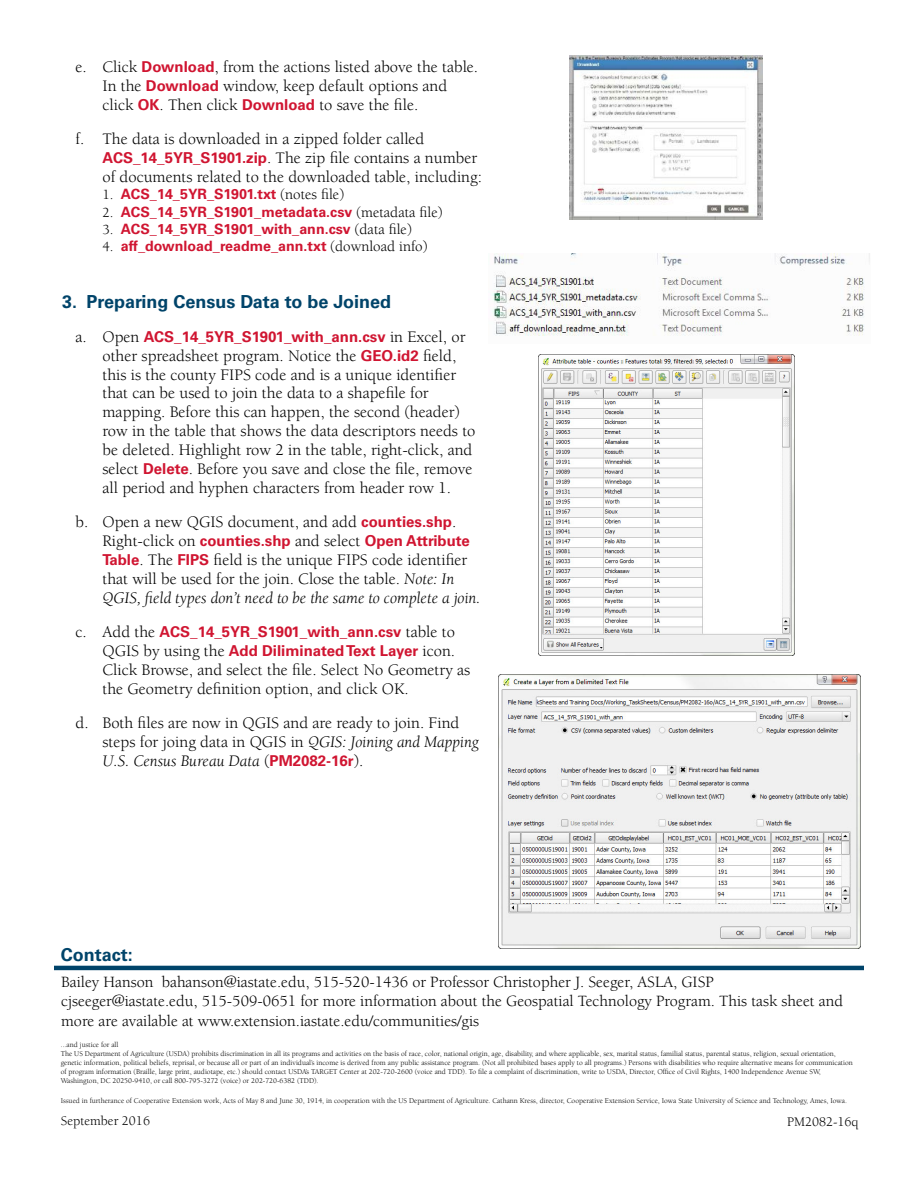
<style>
.page{position:relative;width:918px;height:1188px;background:#fff}
.page>*{position:absolute;margin:0;border:0;box-sizing:border-box;transform-origin:0 0}
.t1{font:700 18px "Univers LT Std";color:#00446a}
.t2{font:16.5px/18.9px "Berkeley Std";color:#000}
.t3{font:16.2px/19.4px "Berkeley Std";color:#000}
.t4{font:700 15px/19px "Univers LT Std";color:#d01531;text-align:right}
.t5{font:700 14.25px "Univers LT Std";color:#d01531}
.t6{font:13.5px "Berkeley Std";color:#000}
.t7{font:7.5px/9px "Berkeley Std";color:#000}
.s1{font-family:"Univers LT Std";font-weight:700;font-size:15px;color:#d01531}
.s2{font-family:"Berkeley Std";font-weight:400;color:#000}
.s3{font-family:"Berkeley Std";font-weight:400;font-size:15px;color:#000}
.s4{font-family:"Berkeley Std";font-weight:400;font-size:16.5px;color:#000}
.s5{font-style:italic}
</style>
<div class="page">
<hr style="left:54px;top:966px;width:810px;height:4px;background:#00446a">
<img style="left:570px;top:55px;width:193px;height:165px">
<img style="left:492px;top:254px;width:378px;height:82px">
<img style="left:538px;top:355px;width:257px;height:301px">
<img style="left:499px;top:675px;width:362px;height:273px">
<p class="t2" style="left:103px;top:58px;width:377px;text-indent:-27px">e. Click <span class="s1">Download</span>, from the actions listed above the table.<br>In the <span class="s1">Download</span> window, keep default options and click <span class="s1">OK</span>. Then click <span class="s1">Download</span> to save the file.</p>
<p class="t2" style="left:103px;top:130px;width:381px;text-indent:-27px">f. The data is downloaded in a zipped folder called<br><span class="s1">ACS_14_5YR_S1901.zip</span>. The zip file contains a number of documents related to the downloaded table, including:</p>
<p class="t5" style="left:103px;top:186px;width:243px"><span class="s2">1.</span> ACS_14_5YR_S1901.txt <span class="s3">(notes file)</span></p>
<p class="t5" style="left:103px;top:203px;width:342px"><span class="s2">2.</span> ACS_14_5YR_S1901_metadata.csv <span class="s3">(metadata file)</span></p>
<p class="t5" style="left:103px;top:221px;width:311px"><span class="s2">3.</span> ACS_14_5YR_S1901_with_ann.csv <span class="s3">(data file)</span></p>
<p class="t5" style="left:103px;top:238px;width:327px"><span class="s2">4.</span> aff_download_readme_ann.txt <span class="s3">(download info)</span></p>
<p class="t1" style="left:62px;top:291px;width:331px">3. Preparing Census Data to be Joined</p>
<p class="t4" style="left:76px;top:327px;width:391px"><span class="s4">a. Open</span> ACS_14_5YR_S1901_with_ann.csv <span class="s4">in Excel, or</span></p>
<p class="t2" style="left:103px;top:346px;width:374px">other spreadsheet program. Notice the <span class="s1">GEO.id2</span> field, this is the county FIPS code and is a unique identifier that can be used to join the data to a shapefile for mapping. Before this can happen, the second (header) row in the table that shows the data descriptors needs to be deleted. Highlight row 2 in the table, right-click, and select <span class="s1">Delete</span>. Before you save and close the file, remove all period and hyphen characters from header row 1.</p>
<p class="t2" style="left:76px;top:513px;width:382px">b. Open a new QGIS document, and add <span class="s1">counties.shp</span>.</p>
<p class="t4" style="left:103px;top:532px;width:369px"><span class="s4">Right-click on</span> counties.shp <span class="s4">and select</span> Open Attribute</p>
<p class="t2" style="left:103px;top:551px;width:380px"><span class="s1">Table</span>. The <span class="s1">FIPS</span> field is the unique FIPS code identifier that will be used for the join. Close the table. <span class="s5">Note: In<br>QGIS, field types don’t need to be the same to complete a join.</span></p>
<p class="t4" style="left:76px;top:623px;width:381px"><span class="s4">c. Add the</span> ACS_14_5YR_S1901_with_ann.csv <span class="s4">table to<br>QGIS by using the</span> Add Diliminated Text Layer <span class="s4">icon.</span></p>
<p class="t2" style="left:103px;top:661px;width:369px">Click Browse, and select the file. Select No Geometry as the Geometry definition option, and click OK.</p>
<p class="t2" style="left:103px;top:714px;width:378px;text-indent:-27px">d. Both files are now in QGIS and are ready to join. Find steps for joing data in QGIS in <span class="s5">QGIS: Joining and Mapping<br>U.S. Census Bureau Data</span> (<span class="s1">PM2082-16r</span>).</p>
<p class="t1" style="left:61px;top:944px;width:74px">Contact:</p>
<p class="t3" style="left:61px;top:972px;width:783px">Bailey Hanson bahanson@iastate.edu, 515-520-1436 or Professor Christopher J. Seeger, ASLA, GISP cjseeger@iastate.edu, 515-509-0651 for more information about the Geospatial Technology Program. This task sheet and more are available at www.extension.iastate.edu/communities/gis</p>
<p class="t7" style="left:61px;top:1041px;width:794px">...and justice for all<br>The US Department of Agriculture (USDA) prohibits discrimination in all its programs and activities on the basis of race, color, national origin, age, disability, and where applicable, sex, marital status, familial status, parental status, religion, sexual orientation, genetic information, political beliefs, reprisal, or because all or part of an individual’s income is derived from any public assistance program. (Not all prohibited bases apply to all programs.) Persons with disabilities who require alternative means for communication of program information (Braille, large print, audiotape, etc.) should contact USDA’s TARGET Center at 202-720-2600 (voice and TDD). To file a complaint of discrimination, write to USDA, Director, Office of Civil Rights, 1400 Independence Avenue SW, Washington, DC 20250-9410, or call 800-795-3272 (voice) or 202-720-6382 (TDD).</p>
<p class="t7" style="left:61px;top:1096px;width:788px">Issued in furtherance of Cooperative Extension work, Acts of May 8 and June 30, 1914, in cooperation with the US Department of Agriculture. Cathann Kress, director, Cooperative Extension Service, Iowa State University of Science and Technology, Ames, Iowa.</p>
<p class="t6" style="left:61px;top:1113px;width:91px">September 2016</p>
<p class="t6" style="left:787px;top:1115px;width:73px">PM2082-16q</p>
</div>
